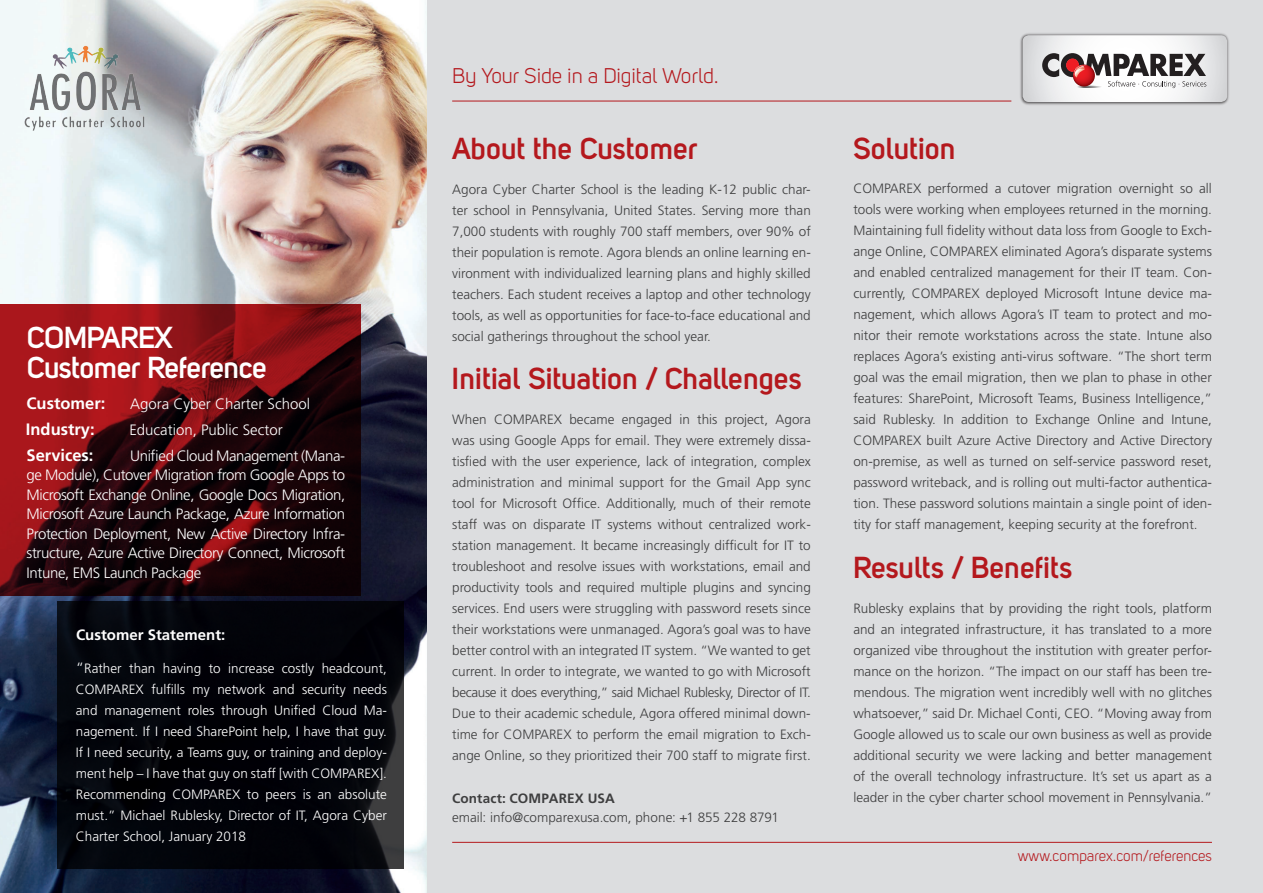
<style>
.page{position:relative;width:1263px;height:893px;background:#fff}
.page>*{position:absolute;margin:0;border:0;box-sizing:border-box;transform-origin:0 0}
.t1{font:700 30px "Uni Sans Semi";color:#b4181d}
.t2{font:700 30px/30px "Uni Sans Semi";letter-spacing:-.02em;color:#fff}
.t3{font:21px "Uni Sans Book";color:#b4181d}
.t4{font:700 16.5px "Frutiger LT Std";color:#fff}
.t5{font:300 15px/19.5px "Frutiger LT Std";letter-spacing:-.025em;color:#fff;text-align:justify}
.t6{font:300 15px "Frutiger LT Std";color:#fff}
.t7{font:15px "Uni Sans Book";color:#b4181d}
.t8{font:700 15px "Frutiger LT Std";color:#fff}
.t9{font:300 13.5px/21px "Frutiger LT";color:#3e3e3f;text-align:justify}
.t10{font:300 13.5px/21px "Frutiger LT";color:#fff;text-align:justify}
.t11{font:300 13.5px/21px "Frutiger LT Std";color:#fff}
.t12{font:300 13.5px "Frutiger LT Std";color:#3e3e3f}
.t13{font:700 13.5px "Frutiger LT Std";letter-spacing:.01em;color:#3e3e3f}
.s1{font-family:"Frutiger LT Std";font-size:15px}
.s2{font-family:"Frutiger LT"}
</style>
<div class="page">
<img style="left:0;top:0;width:428px;height:893px">
<div style="left:428px;top:0;width:835px;height:893px;background:#dcdddf"></div>
<img style="left:1020px;top:33px;width:209px;height:72px">
<svg style="left:1022px;top:35px;width:205px;height:67px"></svg>
<hr style="left:452px;top:842px;width:760px;height:1px;background:#b4181d">
<hr style="left:452px;top:101px;width:559px;height:1px;background:#b4181d">
<svg style="left:0;top:304px;width:360px;height:291px;background:#510b0f"></svg>
<div style="left:57px;top:601px;width:346px;height:267px;background:#020309"></div>
<img style="left:20px;top:34px;width:135px;height:108px">
<h1 class="t2" style="left:28px;top:322px;width:241px">COMPAREX<br>Customer Reference</h1>
<p class="t4" style="left:27px;top:393px;width:80px">Customer:</p>
<p class="t6" style="left:130px;top:395px;width:182px">Agora Cyber Charter School</p>
<p class="t4" style="left:26px;top:419px;width:70px">Industry:</p>
<p class="t6" style="left:129px;top:421px;width:155px">Education, Public Sector</p>
<p class="t4" style="left:27px;top:445px;width:68px">Services:</p>
<p class="t5" style="left:27px;top:446px;width:320px;text-indent:104px">Unified Cloud Management (Mana&shy;ge Module), Cutover Migration from Google Apps to Microsoft Exchange Online, Google Docs Migration, Microsoft Azure Launch Package, Azure Information Protection Deployment, New Active Directory Infra&shy;structure, Azure Active Directory Connect, Microsoft Intune, EMS Launch Package</p>
<p class="t8" style="left:76px;top:625px;width:151px">Customer Statement:</p>
<p class="t10" style="left:76px;top:658px;width:313px"><span class="s1">“</span>Rather than having to increase costly headcount, COMPAREX fulfills my network and security needs and management roles through Unified Cloud Ma&shy;nagement. If I need SharePoint help, I have that guy.<br>If I need security, a Teams guy, or training and deploy&shy;ment help – I have that guy on staff [with COMPAREX].<br>Recommending COMPAREX to peers is an absolute</p>
<p class="t11" style="left:76px;top:805px;width:313px"><span class="s2">must.”</span> Michael Rublesky, Director of IT, Agora Cyber<br>Charter School, January 2018</p>
<h2 class="t3" style="left:452px;top:64px;width:268px">By Your Side in a Digital World.</h2>
<h1 class="t1" style="left:452px;top:130px;width:247px">About the Customer</h1>
<h1 class="t1" style="left:853px;top:130px;width:104px">Solution</h1>
<p class="t9" style="left:452px;top:179px;width:360px">Agora Cyber Charter School is the leading K-12 public char&shy;ter school in Pennsylvania, United States. Serving more than 7,000 students with roughly 700 staff members, over 90% of their population is remote. Agora blends an online learning en&shy;vironment with individualized learning plans and highly skilled teachers. Each student receives a laptop and other technology tools, as well as opportunities for face-to-face educational and social gatherings throughout the school year.</p>
<h1 class="t1" style="left:452px;top:361px;width:351px">Initial Situation / Challenges</h1>
<p class="t9" style="left:452px;top:409px;width:360px">When COMPAREX became engaged in this project, Agora was using Google Apps for email. They were extremely dissa&shy;tisfied with the user experience, lack of integration, complex administration and minimal support for the Gmail App sync tool for Microsoft Office. Additionally, much of their remote staff was on disparate IT systems without centralized work&shy;station management. It became increasingly difficult for IT to troubleshoot and resolve issues with workstations, email and productivity tools and required multiple plugins and syncing services. End users were struggling with password resets since their workstations were unmanaged. Agora’s goal was to have better control with an integrated IT system. “We wanted to get current. In order to integrate, we wanted to go with Microsoft because it does everything,” said Michael Rublesky, Director of IT.<br>Due to their academic schedule, Agora offered minimal down&shy;time for COMPAREX to perform the email migration to Exch&shy;ange Online, so they prioritized their 700 staff to migrate first.</p>
<p class="t13" style="left:452px;top:790px;width:164px">Contact: COMPAREX USA</p>
<p class="t12" style="left:452px;top:810px;width:328px">email: info@comparexusa.com, phone: +1 855 228 8791</p>
<p class="t9" style="left:853px;top:178px;width:360px">COMPAREX performed a cutover migration overnight so all tools were working when employees returned in the morning.<br>Maintaining full fidelity without data loss from Google to Exch&shy;ange Online, COMPAREX eliminated Agora’s disparate systems and enabled centralized management for their IT team. Con&shy;currently, COMPAREX deployed Microsoft Intune device ma&shy;nagement, which allows Agora’s IT team to protect and mo&shy;nitor their remote workstations across the state. Intune also replaces Agora’s existing anti-virus software. “The short term goal was the email migration, then we plan to phase in other features: SharePoint, Microsoft Teams, Business Intelligence,” said Rublesky. In addition to Exchange Online and Intune, COMPAREX built Azure Active Directory and Active Directory on-premise, as well as turned on self-service password reset, password writeback, and is rolling out multi-factor authentica&shy;tion. These password solutions maintain a single point of iden&shy;tity for staff management, keeping security at the forefront.</p>
<h1 class="t1" style="left:853px;top:550px;width:221px">Results / Benefits</h1>
<p class="t9" style="left:853px;top:598px;width:360px">Rublesky explains that by providing the right tools, platform and an integrated infrastructure, it has translated to a more organized vibe throughout the institution with greater perfor&shy;mance on the horizon. “The impact on our staff has been tre&shy;mendous. The migration went incredibly well with no glitches whatsoever,” said Dr. Michael Conti, CEO. “Moving away from Google allowed us to scale our own business as well as provide additional security we were lacking and better management of the overall technology infrastructure. It’s set us apart as a leader in the cyber charter school movement in Pennsylvania.”</p>
<p class="t7" style="left:1018px;top:847px;width:195px">www.comparex.com/references</p>
</div>
